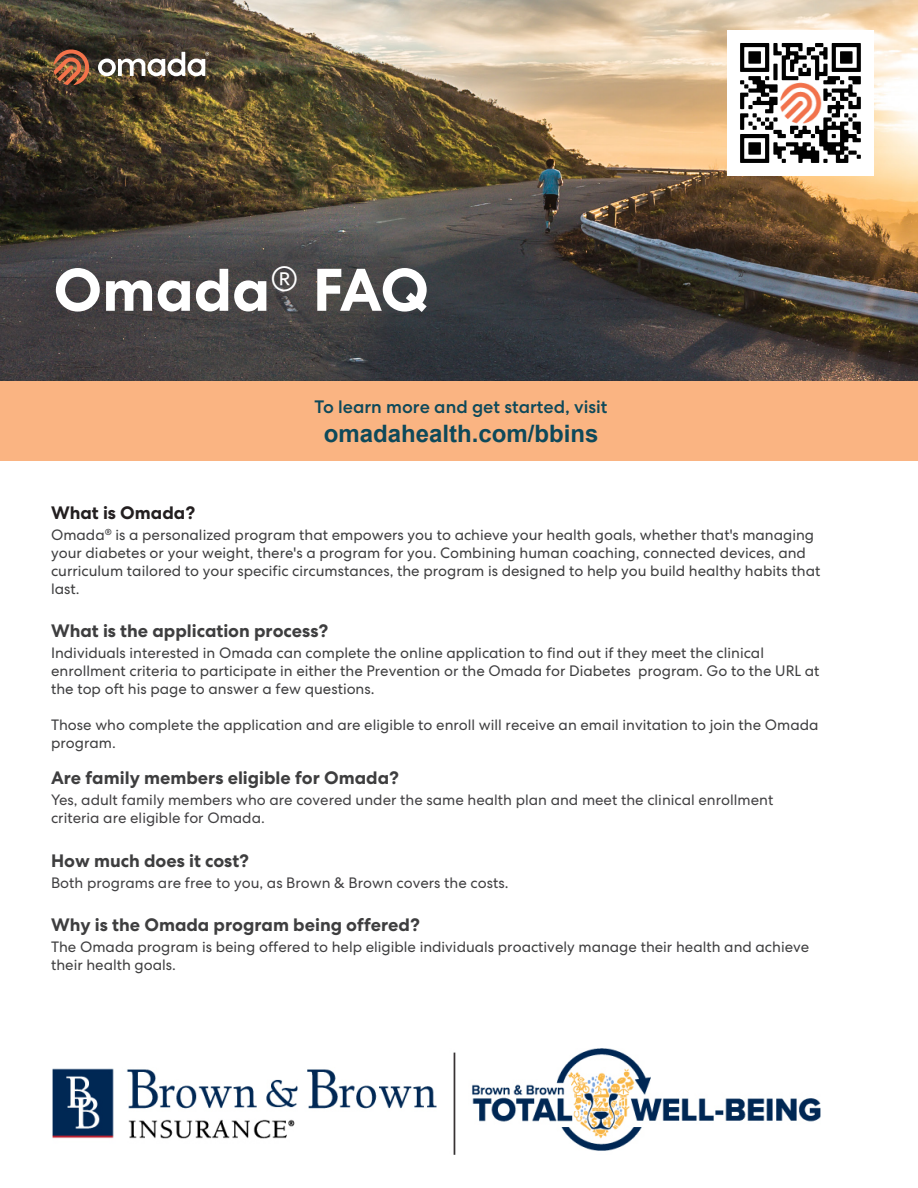
<style>
.page{position:relative;width:918px;height:1188px;background:#fff}
.page>*{position:absolute;margin:0;border:0;box-sizing:border-box;transform-origin:0 0}
.t1{font:700 60px "Centra No 2";color:#fff}
.t2{font:700 24px "Arial";color:#0e495a}
.Paragraph_Style_1{font:700 18px "Centra No 2";color:#3e3e3f}
.t3{font:500 18px "Centra No 2";color:#0e495a}
.Paragraph_Style_1-2{font:700 18px "Centra No 2";color:#231f20}
.Paragraph_Style_1-3{font:15px/18px "Centra No 2";color:#3e3e3f}
.Paragraph_Style_1-4{font:15px/18px "Centra No 2";color:#414042}
</style>
<div class="page">
<img style="left:0;top:0;width:918px;height:381px">
<svg style="left:98px;top:52px;width:111px;height:24px"></svg>
<svg style="left:53px;top:50px;width:38px;height:35px"></svg>
<div style="left:0;top:381px;width:918px;height:79px;background:#fab482"></div>
<img style="left:52px;top:1049px;width:768px;height:105px">
<img style="left:728px;top:30px;width:145px;height:146px">
<p class="t1" style="left:53px;top:255px;width:377px">Omada<sup>®</sup> FAQ</p>
<p class="t3" style="left:315px;top:397px;width:295px">To learn more and get started, visit</p>
<p class="t2" style="left:324px;top:418px;width:276px">omadahealth.com/bbins</p>
<p class="Paragraph_Style_1-2" style="left:51px;top:502px;width:146px">What is Omada?</p>
<p class="Paragraph_Style_1-3" style="left:51px;top:525px;width:771px">Omada<sup>®</sup> is a personalized program that empowers you to achieve your health goals, whether that's managing your diabetes or your weight, there's a program for you. Combining human coaching, connected devices, and curriculum tailored to your specific circumstances, the program is designed to help you build healthy habits that last.</p>
<p class="Paragraph_Style_1" style="left:51px;top:620px;width:279px">What is the application process?</p>
<p class="Paragraph_Style_1-3" style="left:51px;top:644px;width:770px">Individuals interested in Omada can complete the online application to find out if they meet the clinical enrollment criteria to participate in either the Prevention or the Omada for Diabetes program. Go to the URL at the top oft his page to answer a few questions.</p>
<p class="Paragraph_Style_1-3" style="left:51px;top:716px;width:769px">Those who complete the application and are eligible to enroll will receive an email invitation to join the Omada program.</p>
<p class="Paragraph_Style_1" style="left:51px;top:768px;width:350px">Are family members eligible for Omada?</p>
<p class="Paragraph_Style_1-4" style="left:51px;top:791px;width:724px">Yes, adult family members who are covered under the same health plan and meet the clinical enrollment criteria are eligible for Omada.</p>
<p class="Paragraph_Style_1" style="left:51px;top:850px;width:200px">How much does it cost?</p>
<p class="Paragraph_Style_1-4" style="left:51px;top:873px;width:459px">Both programs are free to you, as Brown &amp; Brown covers the costs.</p>
<p class="Paragraph_Style_1" style="left:51px;top:914px;width:370px">Why is the Omada program being offered?</p>
<p class="Paragraph_Style_1-3" style="left:51px;top:938px;width:760px">The Omada program is being offered to help eligible individuals proactively manage their health and achieve their health goals.</p>
</div>
